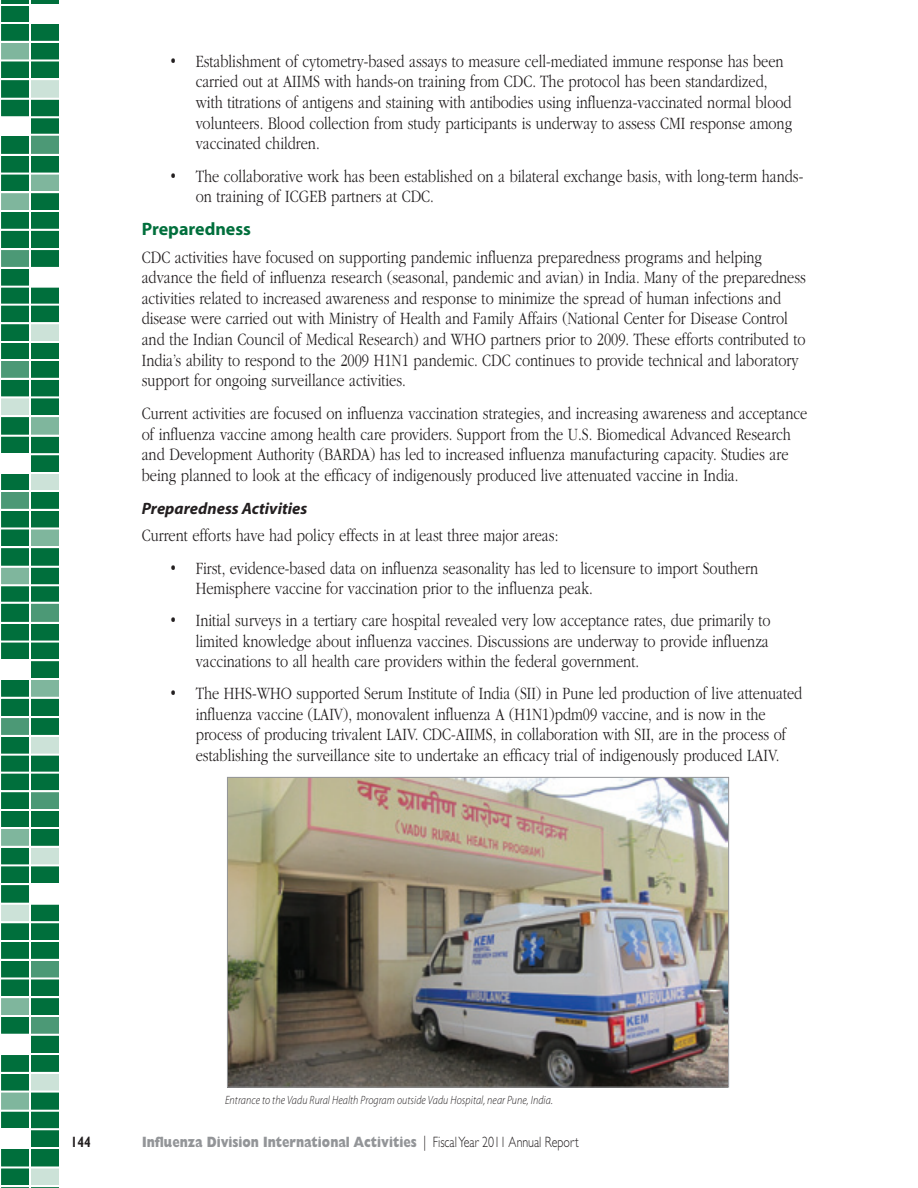
<style>
.page{position:relative;width:918px;height:1188px;background:#fff}
.page>*{position:absolute;margin:0;border:0;box-sizing:border-box;transform-origin:0 0}
.t1{font:300 18px/20.7px "ITC Garamond Std";color:#231f20;scale:.8 1}
.Heading_4_GREEN{font:700 18px "Myriad Pro";color:#006f3c}
.Heading_5_FIVE{font:italic 700 16.5px "Myriad Pro";color:#231f20}
.t2{font:800 15px "Gill Sans Std";color:#939598;scale:.8 1}
.t3{font:700 15px "Gill Sans Std";color:#231f20;scale:.8 1}
.t4{font:italic 300 12px "Myriad Pro";letter-spacing:.01em;color:#231f20;scale:.85 1}
.s1{font-weight:300;color:#231f20}
</style>
<div class="page">
<img style="left:229px;top:779px;width:498px;height:307px">
<div style="left:227px;top:777px;width:502px;height:311px;border:1px solid #939598"></div>
<svg style="left:1px;top:0;width:58px;height:1188px"></svg>
<p class="t1" style="left:196px;top:51px;width:747px;text-indent:-27px">• Establishment of cytometry-based assays to measure cell-mediated immune response has been carried out at AIIMS with hands-on training from CDC. The protocol has been standardized, with titrations of antigens and staining with antibodies using influenza-vaccinated normal blood volunteers. Blood collection from study participants is underway to assess CMI response among vaccinated children.</p>
<p class="t1" style="left:196px;top:166px;width:761px;text-indent:-27px">• The collaborative work has been established on a bilateral exchange basis, with long-term hands&shy;on training of ICGEB partners at CDC.</p>
<p class="Heading_4_GREEN" style="left:142px;top:217px;width:111px">Preparedness</p>
<p class="t1" style="left:142px;top:247px;width:832px">CDC activities have focused on supporting pandemic influenza preparedness programs and helping advance the field of influenza research (seasonal, pandemic and avian) in India. Many of the preparedness activities related to increased awareness and response to minimize the spread of human infections and disease were carried out with Ministry of Health and Family Affairs (National Center for Disease Control and the Indian Council of Medical Research) and WHO partners prior to 2009. These efforts contributed to India’s ability to respond to the 2009 H1N1 pandemic. CDC continues to provide technical and laboratory support for ongoing surveillance activities.</p>
<p class="t1" style="left:142px;top:403px;width:834px">Current activities are focused on influenza vaccination strategies, and increasing awareness and acceptance of influenza vaccine among health care providers. Support from the U.S. Biomedical Advanced Research and Development Authority (BARDA) has led to increased influenza manufacturing capacity. Studies are being planned to look at the efficacy of indigenously produced live attenuated vaccine in India.</p>
<p class="Heading_5_FIVE" style="left:142px;top:497px;width:167px">Preparedness Activities</p>
<p class="t1" style="left:142px;top:525px;width:522px">Current efforts have had policy effects in at least three major areas:</p>
<p class="t1" style="left:196px;top:558px;width:705px;text-indent:-27px">• First, evidence-based data on influenza seasonality has led to licensure to import Southern<br>Hemisphere vaccine for vaccination prior to the influenza peak.</p>
<p class="t1" style="left:196px;top:610px;width:720px;text-align:justify;text-indent:-27px">• Initial surveys in a tertiary care hospital revealed very low acceptance rates, due primarily to limited knowledge about influenza vaccines. Discussions are underway to provide influenza vaccinations to all health care providers within the federal government.</p>
<p class="t1" style="left:196px;top:683px;width:760px;text-indent:-27px">• The HHS-WHO supported Serum Institute of India (SII) in Pune led production of live attenuated influenza vaccine (LAIV), monovalent influenza A (H1N1)pdm09 vaccine, and is now in the process of producing trivalent LAIV. CDC-AIIMS, in collaboration with SII, are in the process of establishing the surveillance site to undertake an efficacy trial of indigenously produced LAIV.</p>
<p class="t4" style="left:225px;top:1094px;width:387px">Entrance to the Vadu Rural Health Program outside Vadu Hospital, near Pune, India.</p>
<p class="t3" style="left:71px;top:1133px;width:26px">144</p>
<p class="t2" style="left:142px;top:1133px;width:547px">Influenza Division International Activities <span class="s1">| Fiscal Year 2011 Annual Report</span></p>
</div>
